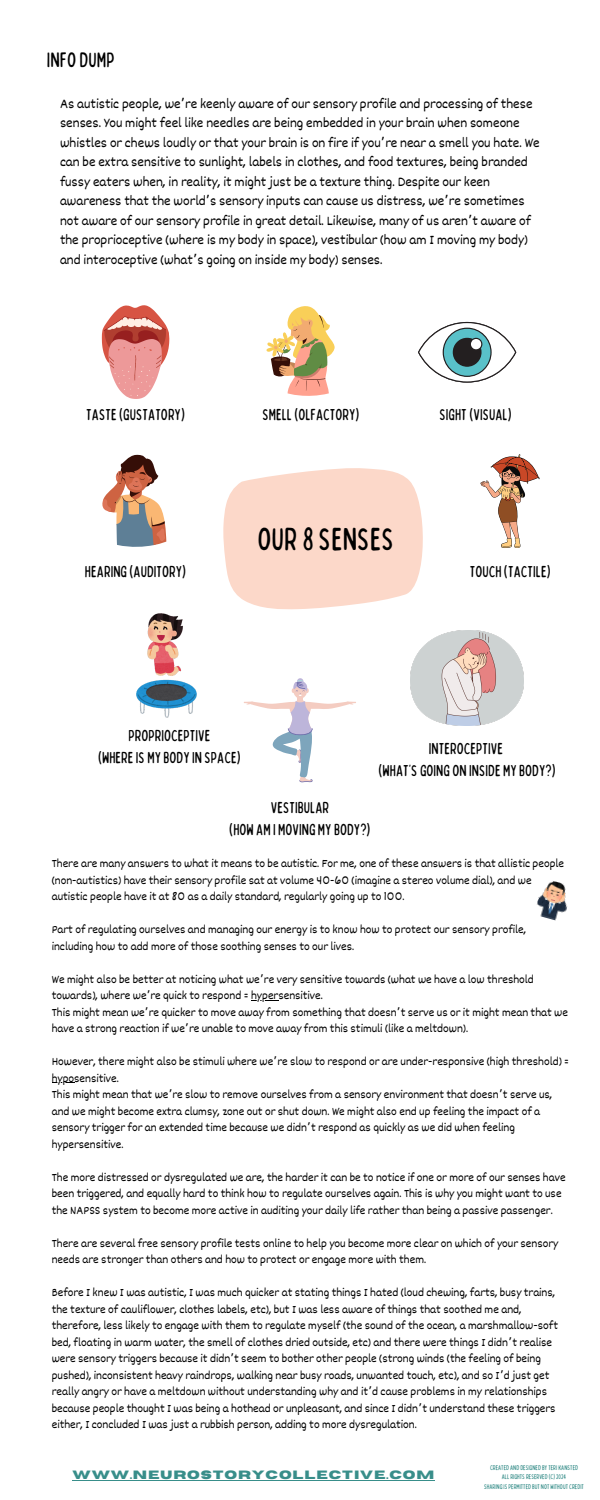
<style>
.page{position:relative;width:600px;height:1500px;background:#fff}
.page>*{position:absolute;margin:0;border:0;box-sizing:border-box;transform-origin:0 0}
.t1{font:condensed 32px "Bobby Jones Soft";color:#000}
.t2{font:condensed 21px "Bobby Jones Soft";color:#000}
.t3{font:condensed 16px/21.8px "Bobby Jones Soft";color:#000;text-align:center}
.t4{font:14px/19.5px "Dekko";color:#000}
.t5{font:12px/16.5px "Dekko";color:#000}
.t6{font:700 12px "Horizon";letter-spacing:.075em;color:#388e8a}
.t7{font:condensed 6.9px "Bobby Jones Soft";color:#388e8a}
.s1{font-family:"Noto Sans Gurmukhi"}
</style>
<div class="page">
<svg style="left:102px;top:305px;width:67px;height:94px"></svg>
<svg style="left:266px;top:306px;width:69px;height:90px"></svg>
<svg style="left:418px;top:322px;width:98px;height:61px"></svg>
<svg style="left:102px;top:454px;width:64px;height:93px"></svg>
<svg style="left:480px;top:454px;width:60px;height:94px"></svg>
<img style="left:137px;top:613px;width:59px;height:105px">
<svg style="left:244px;top:678px;width:112px;height:104px"></svg>
<img style="left:411px;top:630px;width:113px;height:96px">
<svg style="left:223px;top:468px;width:200px;height:141px;background:#fcdccf"></svg>
<img style="left:537px;top:881px;width:31px;height:40px">
<hr style="left:73px;top:1480px;width:362px;height:1px;background:#388e8a">
<svg style="left:251px;top:1000px;width:27px;height:1px"></svg>
<p class="t2" style="left:47px;top:47px;width:69px">INFO DUMP</p>
<h3 class="t4" style="left:60px;top:93px;width:481px">As autistic people, we<span class="s1">’</span>re keenly aware of our sensory profile and processing of these senses. You might feel like needles are being embedded in your brain when someone whistles or chews loudly or that your brain is on fire if you<span class="s1">’</span>re near a smell you hate. We can be extra sensitive to sunlight, labels in clothes, and food textures, being branded fussy eaters when, in reality, it might just be a texture thing. Despite our keen awareness that the world<span class="s1">’</span>s sensory inputs can cause us distress, we<span class="s1">’</span>re sometimes not aware of our sensory profile in great detail. Likewise, many of us aren<span class="s1">’</span>t aware of the proprioceptive (where is my body in space), vestibular (how am I moving my body) and interoceptive (what<span class="s1">’</span>s going on inside my body) senses.</h3>
<p class="t3" style="left:86px;top:403px;width:100px">TASTE(GUSTATORY)</p>
<p class="t3" style="left:262px;top:403px;width:99px">SMELL(OLFACTORY)</p>
<h3 class="t3" style="left:440px;top:403px;width:74px">SIGHT(VISUAL)</h3>
<h6 class="t1" style="left:258px;top:519px;width:138px">OUR 8SENSES</h6>
<h3 class="t3" style="left:85px;top:560px;width:103px">HEARING (AUDITORY)</h3>
<h6 class="t3" style="left:470px;top:560px;width:83px">TOUCH(TACTILE)</h6>
<h6 class="t3" style="left:98px;top:724px;width:144px">PROPRIOCEPTIVE<br>(WHEREIS MY BODY IN SPACE)</h6>
<h6 class="t3" style="left:379px;top:737px;width:179px">INTEROCEPTIVE<br>(WHAT’S GOING ON INSIDE MY BODY?)</h6>
<h6 class="t3" style="left:229px;top:796px;width:143px">VESTIBULAR<br>(HOW AM I MOVING MY BODY?)</h6>
<h3 class="t5" style="left:52px;top:855px;width:514px">There are many answers to what it means to be autistic. For me, one of these answers is that allistic people (non-autistics) have their sensory profile sat at volume 40-60 (imagine a stereo volume dial), and we autistic people have it at 80 as a daily standard, regularly going up to 100.</h3>
<p class="t5" style="left:52px;top:921px;width:476px">Part of regulating ourselves and managing our energy is to know how to protect our sensory profile, including how to add more of those soothing senses to our lives.</p>
<h1 class="t5" style="left:52px;top:970px;width:484px">We might also be better at noticing what we<span class="s1">’</span>re very sensitive towards (what we have a low threshold towards), where we<span class="s1">’</span>re quick to respond = hypersensitive.</h1>
<p class="t5" style="left:52px;top:1003px;width:518px">This might mean we<span class="s1">’</span>re quicker to move away from something that doesn<span class="s1">’</span>t serve us or it might mean that we have a strong reaction if we<span class="s1">’</span>re unable to move away from this stimuli (like a meltdown).</p>
<p class="t5" style="left:52px;top:1053px;width:519px">However, there might also be stimuli where we<span class="s1">’</span>re slow to respond or are under-responsive (high threshold) =</p>
<h3 class="t5" style="left:52px;top:1069px;width:502px">hyposensitive.<br>This might mean that we<span class="s1">’</span>re slow to remove ourselves from a sensory environment that doesn<span class="s1">’</span>t serve us, and we might become extra clumsy, zone out or shut down. We might also end up feeling the impact of a sensory trigger for an extended time because we didn<span class="s1">’</span>t respond as quickly as we did when feeling hypersensitive.</h3>
<h3 class="t5" style="left:52px;top:1168px;width:515px">The more distressed or dysregulated we are, the harder it can be to notice if one or more of our senses have been triggered, and equally hard to think how to regulate ourselves again. This is why you might want to use the NAPSS system to become more active in auditing your daily life rather than being a passive passenger.</h3>
<p class="t5" style="left:52px;top:1234px;width:508px">There are several free sensory profile tests online to help you become more clear on which of your sensory needs are stronger than others and how to protect or engage more with them.</p>
<h3 class="t5" style="left:52px;top:1284px;width:508px">Before I knew I was autistic, I was much quicker at stating things I hated (loud chewing, farts, busy trains, the texture of cauliflower, clothes labels, etc), but I was less aware of things that soothed me and, therefore, less likely to engage with them to regulate myself (the sound of the ocean, a marshmallow-soft bed, floating in warm water, the smell of clothes dried outside, etc) and there were things I didn<span class="s1">’</span>t realise were sensory triggers because it didn<span class="s1">’</span>t seem to bother other people (strong winds (the feeling of being pushed), inconsistent heavy raindrops, walking near busy roads, unwanted touch, etc), and so I<span class="s1">’</span>d just get really angry or have a meltdown without understanding why and it<span class="s1">’</span>d cause problems in my relationships because people thought I was being a hothead or unpleasant, and since I didn<span class="s1">’</span>t understand these triggers either, I concluded I was just a rubbish person, adding to more dysregulation.</h3>
<p class="t6" style="left:73px;top:1469px;width:363px">WWW.NEUROSTORYCOLLECTIVE.COM</p>
<h3 class="t7" style="left:490px;top:1463px;width:90px">CREATED AND DESIGNED BY TERI KANSTED</h3>
<p class="t7" style="left:502px;top:1472px;width:66px">ALL RIGHTS RESERVED (C)2024</p>
<h3 class="t7" style="left:484px;top:1482px;width:101px">SHARING ISPERMITTED BUT NOT WITHOUT CREDIT</h3>
</div>
